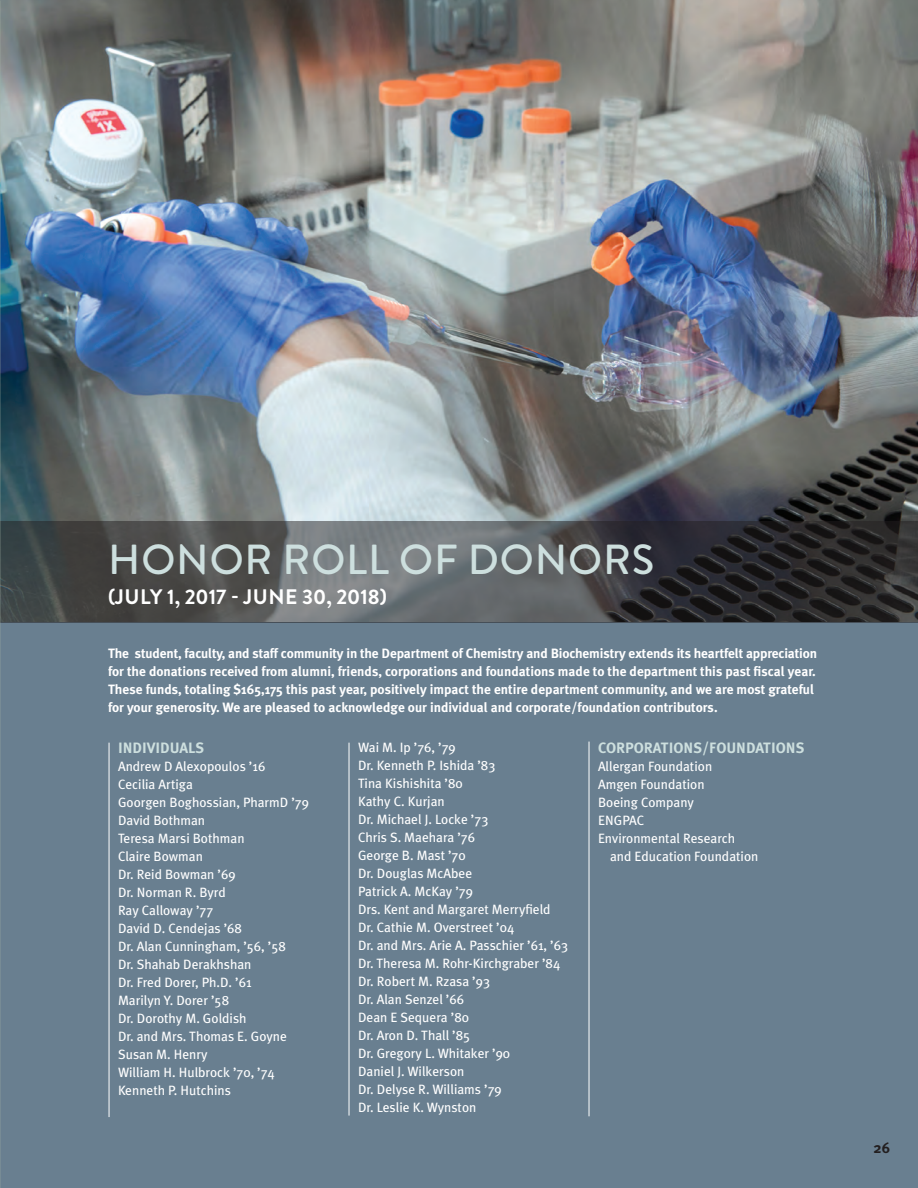
<style>
.page{position:relative;width:918px;height:1188px;background:#fff}
.page>*{position:absolute;margin:0;border:0;box-sizing:border-box;transform-origin:0 0}
.t1{font:500 42px "Brandon Grotesque";letter-spacing:.02em;color:#cddfde}
.t2{font:700 21px "Brandon Grotesque";color:#fff}
.t3{font:700 15px "Meta Plus";color:#cddfde}
.t4{font:700 15px "Meta Plus";color:#231f20}
.t5{font:13.5px/18px "Meta Plus";color:#fff}
.t6{font:700 13.5px/18px "Meta Plus";color:#fff}
</style>
<div class="page">
<img style="left:0;top:0;width:918px;height:521px">
<div style="left:0;top:623px;width:918px;height:565px;background:#697f90"></div>
<svg style="left:0;top:521px;width:918px;height:102px;background:#4a4c4e"></svg>
<hr style="left:589px;top:742px;width:1px;height:374px;background:#fff">
<hr style="left:349px;top:743px;width:1px;height:373px;background:#fff">
<hr style="left:109px;top:743px;width:1px;height:374px;background:#fff">
<p class="t1" style="left:108px;top:531px;width:548px">HONOR ROLL OF DONORS</p>
<p class="t2" style="left:108px;top:582px;width:281px">(JULY 1, 2017 - JUNE 30, 2018)</p>
<p class="t6" style="left:108px;top:644px;width:711px">The student, faculty, and staff community in the Department of Chemistry and Biochemistry extends its heartfelt appreciation for the donations received from alumni, friends, corporations and foundations made to the department this past fiscal year.<br>These funds, totaling $165,175 this past year, positively impact the entire department community, and we are most grateful for your generosity. We are pleased to acknowledge our individual and corporate/foundation contributors.</p>
<p class="t3" style="left:118px;top:739px;width:88px">INDIVIDUALS</p>
<p class="t5" style="left:118px;top:757px;width:149px">Andrew D Alexopoulos ’16</p>
<p class="t5" style="left:118px;top:775px;width:76px">Cecilia Artiga</p>
<p class="t5" style="left:118px;top:793px;width:193px">Goorgen Boghossian, PharmD ’79</p>
<p class="t5" style="left:118px;top:811px;width:89px">David Bothman</p>
<p class="t5" style="left:118px;top:829px;width:128px">Teresa Marsi Bothman</p>
<p class="t5" style="left:118px;top:847px;width:86px">Claire Bowman</p>
<p class="t5" style="left:118px;top:865px;width:119px">Dr. Reid Bowman ’69</p>
<p class="t5" style="left:118px;top:883px;width:109px">Dr. Norman R. Byrd</p>
<p class="t5" style="left:118px;top:901px;width:97px">Ray Calloway ’77</p>
<p class="t5" style="left:118px;top:919px;width:126px">David D. Cendejas ’68</p>
<p class="t5" style="left:118px;top:937px;width:169px">Dr. Alan Cunningham, ’56, ’58</p>
<p class="t5" style="left:118px;top:955px;width:135px">Dr. Shahab Derakhshan</p>
<p class="t5" style="left:118px;top:973px;width:135px">Dr. Fred Dorer, Ph.D. ’61</p>
<p class="t5" style="left:118px;top:991px;width:113px">Marilyn Y. Dorer ’58</p>
<p class="t5" style="left:118px;top:1009px;width:130px">Dr. Dorothy M. Goldish</p>
<p class="t5" style="left:118px;top:1027px;width:170px">Dr. and Mrs. Thomas E. Goyne</p>
<p class="t5" style="left:118px;top:1045px;width:91px">Susan M. Henry</p>
<p class="t5" style="left:118px;top:1063px;width:158px">William H. Hulbrock ’70, ’74</p>
<p class="t5" style="left:118px;top:1081px;width:114px">Kenneth P. Hutchins</p>
<p class="t3" style="left:598px;top:739px;width:208px">CORPORATIONS/FOUNDATIONS</p>
<p class="t5" style="left:598px;top:757px;width:116px">Allergan Foundation</p>
<p class="t5" style="left:598px;top:775px;width:108px">Amgen Foundation</p>
<p class="t5" style="left:598px;top:793px;width:98px">Boeing Company</p>
<p class="t5" style="left:598px;top:811px;width:48px">ENGPAC</p>
<p class="t5" style="left:610px;top:829px;width:150px;text-indent:-12px">Environmental Research and Education Foundation</p>
<p class="t5" style="left:358px;top:738px;width:99px">Wai M. Ip ’76, ’79</p>
<p class="t5" style="left:358px;top:756px;width:139px">Dr. Kenneth P. Ishida ’83</p>
<p class="t5" style="left:358px;top:774px;width:106px">Tina Kishishita ’80</p>
<p class="t5" style="left:358px;top:792px;width:88px">Kathy C. Kurjan</p>
<p class="t5" style="left:358px;top:810px;width:132px">Dr. Michael J. Locke ’73</p>
<p class="t5" style="left:358px;top:828px;width:119px">Chris S. Maehara ’76</p>
<p class="t5" style="left:358px;top:846px;width:109px">George B. Mast ’70</p>
<p class="t5" style="left:358px;top:864px;width:116px">Dr. Douglas McAbee</p>
<p class="t5" style="left:358px;top:882px;width:117px">Patrick A. McKay ’79</p>
<p class="t5" style="left:358px;top:900px;width:194px">Drs. Kent and Margaret Merryfield</p>
<p class="t5" style="left:358px;top:918px;width:158px">Dr. Cathie M. Overstreet ’04</p>
<p class="t5" style="left:358px;top:936px;width:212px">Dr. and Mrs. Arie A. Passchier ’61, ’63</p>
<p class="t5" style="left:358px;top:954px;width:204px">Dr. Theresa M. Rohr-Kirchgraber ’84</p>
<p class="t5" style="left:358px;top:972px;width:134px">Dr. Robert M. Rzasa ’93</p>
<p class="t5" style="left:358px;top:990px;width:108px">Dr. Alan Senzel ’66</p>
<p class="t5" style="left:358px;top:1008px;width:113px">Dean E Sequera ’80</p>
<p class="t5" style="left:358px;top:1026px;width:114px">Dr. Aron D. Thall ’85</p>
<p class="t5" style="left:358px;top:1044px;width:154px">Dr. Gregory L. Whitaker ’90</p>
<p class="t5" style="left:358px;top:1062px;width:108px">Daniel J. Wilkerson</p>
<p class="t5" style="left:358px;top:1080px;width:145px">Dr. Delyse R. Williams ’79</p>
<p class="t5" style="left:358px;top:1098px;width:120px">Dr. Leslie K. Wynston</p>
<p class="t4" style="left:874px;top:1139px;width:18px">26</p>
</div>
